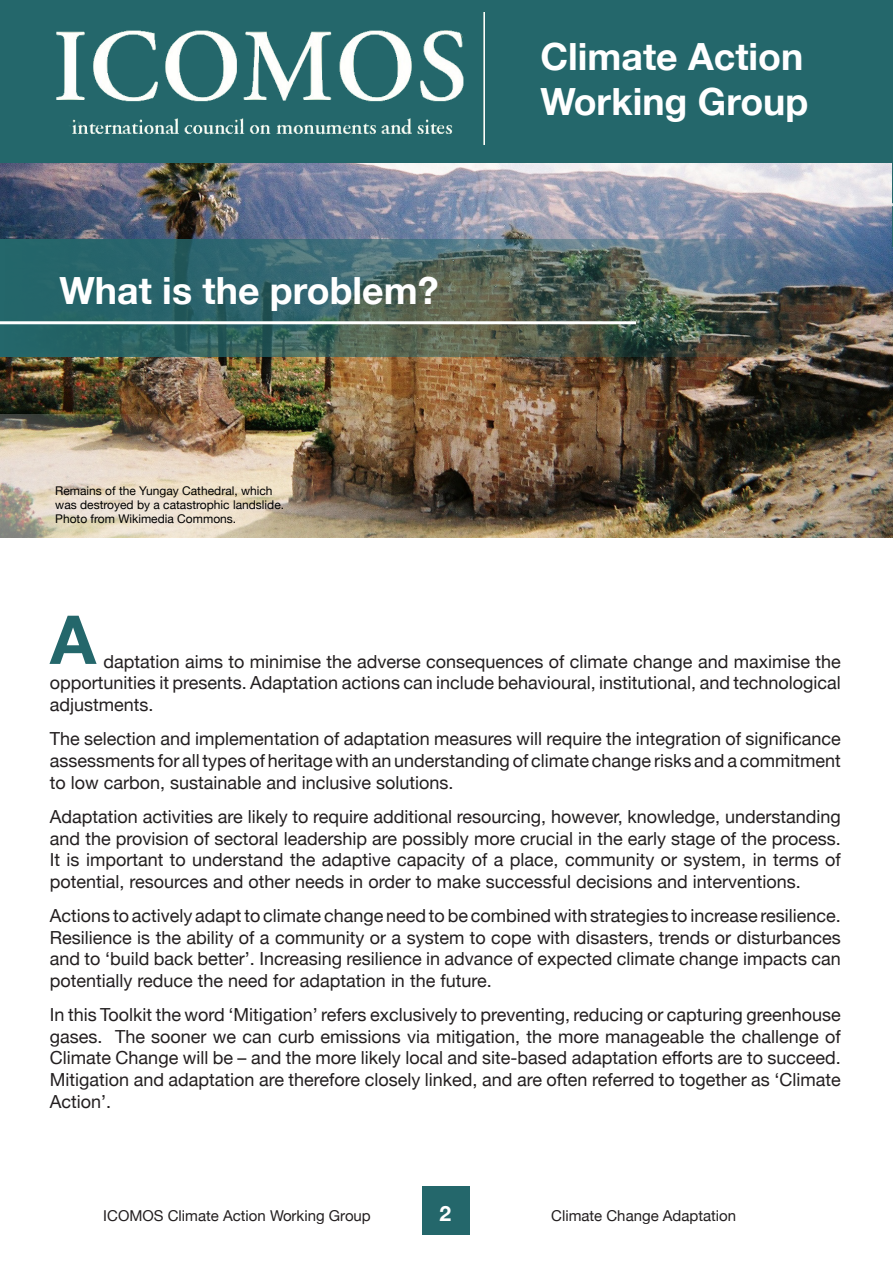
<style>
.page{position:relative;width:893px;height:1263px;background:#fff}
.page>*{position:absolute;margin:0;border:0;box-sizing:border-box;transform-origin:0 0}
.t1{font:700 67.5px "Helvetica Neue";color:#24676b}
.t2{font:700 37.5px/45px "Helvetica Neue";color:#fff}
.t3{font:700 21px "Helvetica Neue";color:#fff}
.t4{font:18px/21.6px "Helvetica Neue";color:#231f20;text-align:justify}
.t5{font:15px "Helvetica Neue";color:#231f20}
.t6{font:12px/14.4px "Helvetica Neue";color:#000}
</style>
<div class="page">
<div style="left:422px;top:1186px;width:48px;height:49px;background:#24676b"></div>
<img style="left:0;top:162px;width:893px;height:376px">
<div style="left:0;top:0;width:893px;height:162px;background:#24676b"></div>
<img style="left:0;top:239px;width:893px;height:118px">
<hr style="left:0;top:321px;width:636px;height:3px;background:#fff">
<img style="left:56px;top:12px;width:429px;height:133px">
<img style="left:0;top:414px;width:655px;height:124px">
<hr style="left:892px;top:117px;width:1px;height:130px;background:#24676b">
<h2 class="t2" style="left:60px;top:269px;width:381px">What is the problem?</h2>
<p class="t6" style="left:55px;top:484px;width:230px">Remains of the Yungay Cathedral, which was destroyed by a catastrophic landslide.<br>Photo from Wikimedia Commons.</p>
<h2 class="t2" style="left:540px;top:35px;width:269px">Climate Action<br>Working Group</h2>
<h1 class="t1" style="left:50px;top:587px;width:48px">A</h1>
<p class="t4" style="left:50px;top:652px;width:792px;text-indent:53px">daptation aims to minimise the adverse consequences of climate change and maximise the opportunities it presents. Adaptation actions can include behavioural, institutional, and technological adjustments.</p>
<p class="t4" style="left:50px;top:729px;width:792px">The selection and implementation of adaptation measures will require the integration of significance assessments for all types of heritage with an understanding of climate change risks and a commitment to low carbon, sustainable and inclusive solutions.</p>
<p class="t4" style="left:50px;top:807px;width:792px">Adaptation activities are likely to require additional resourcing, however, knowledge, understanding and the provision of sectoral leadership are possibly more crucial in the early stage of the process.<br>It is important to understand the adaptive capacity of a place, community or system, in terms of potential, resources and other needs in order to make successful decisions and interventions.</p>
<p class="t4" style="left:50px;top:906px;width:792px">Actions to actively adapt to climate change need to be combined with strategies to increase resilience.<br>Resilience is the ability of a community or a system to cope with disasters, trends or disturbances and to ‘build back better’. Increasing resilience in advance of expected climate change impacts can potentially reduce the need for adaptation in the future.</p>
<p class="t4" style="left:50px;top:1005px;width:792px">In this Toolkit the word ‘Mitigation’ refers exclusively to preventing, reducing or capturing greenhouse gases. The sooner we can curb emissions via mitigation, the more manageable the challenge of Climate Change will be – and the more likely local and site-based adaptation efforts are to succeed.<br>Mitigation and adaptation are therefore closely linked, and are often referred to together as ‘Climate Action’.</p>
<p class="t5" style="left:103px;top:1205px;width:269px">ICOMOS Climate Action Working Group</p>
<p class="t3" style="left:439px;top:1196px;width:13px">2</p>
<p class="t5" style="left:551px;top:1205px;width:187px">Climate Change Adaptation</p>
</div>
